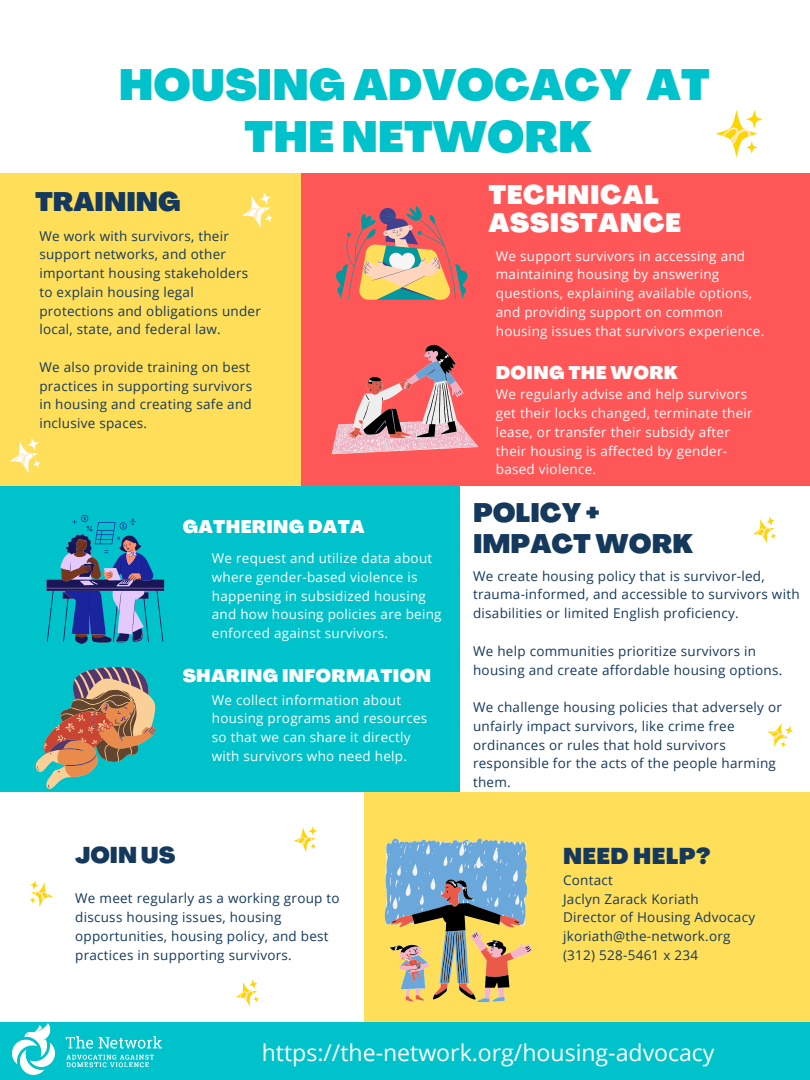
<style>
.page{position:relative;width:810px;height:1080px;background:#fff}
.page>*{position:absolute;margin:0;border:0;box-sizing:border-box;transform-origin:0 0}
.t1{font:900 43px/51.5px "Agrandir";color:#00c2cb;text-align:center}
.t2{font:900 26.31px/31.2px "Agrandir";color:#15395d}
.t3{font:900 26.31px/28.6px "Agrandir";letter-spacing:.02em;color:#fdfdfd}
.t4{font:23.06px "Open Sans";color:#fff}
.t5{font:900 22.44px "Agrandir";letter-spacing:.02em;color:#15395d}
.t6{font:900 17.94px "Agrandir";letter-spacing:.02em;color:#fdfdfd}
.t7{font:13.5px/18.8px "Open Sans";letter-spacing:.02em;color:#15395d}
.t8{font:13.5px/18.8px "Open Sans";letter-spacing:.02em;color:#fdfdfd}
</style>
<div class="page">
<div style="left:0;top:486px;width:459px;height:306px;background:#00c2cb"></div>
<div style="left:0;top:174px;width:301px;height:312px;background:#ffde59"></div>
<div style="left:301px;top:174px;width:509px;height:312px;background:#ff5757"></div>
<div style="left:365px;top:793px;width:445px;height:229px;background:#ffde59"></div>
<svg style="left:715px;top:110px;width:48px;height:48px"></svg>
<div style="left:0;top:1022px;width:810px;height:58px;background:#00c2cb"></div>
<svg style="left:335px;top:206px;width:133px;height:94px"></svg>
<svg style="left:35px;top:667px;width:120px;height:122px"></svg>
<svg style="left:753px;top:516px;width:24px;height:27px"></svg>
<svg style="left:242px;top:192px;width:31px;height:36px"></svg>
<svg style="left:10px;top:438px;width:31px;height:36px"></svg>
<svg style="left:767px;top:723px;width:26px;height:25px"></svg>
<svg style="left:236px;top:979px;width:23px;height:27px"></svg>
<svg style="left:29px;top:880px;width:24px;height:27px"></svg>
<svg style="left:293px;top:826px;width:24px;height:26px"></svg>
<img style="left:12px;top:1023px;width:150px;height:52px">
<svg style="left:47px;top:515px;width:117px;height:129px"></svg>
<svg style="left:332px;top:345px;width:146px;height:109px"></svg>
<svg style="left:385px;top:838px;width:147px;height:164px"></svg>
<h1 class="t1" style="left:119px;top:64px;width:593px">HOUSING ADVOCACY AT<br>THE NETWORK</h1>
<h2 class="t2" style="left:35px;top:189px;width:147px">TRAINING</h2>
<p class="t7" style="left:39px;top:226px;width:223px">We work with survivors, their support networks, and other important housing stakeholders to explain housing legal protections and obligations under local, state, and federal law.</p>
<p class="t7" style="left:39px;top:357px;width:214px">We also provide training on best practices in supporting survivors in housing and creating safe and inclusive spaces.</p>
<h3 class="t6" style="left:183px;top:520px;width:183px">GATHERING DATA</h3>
<p class="t8" style="left:212px;top:548px;width:231px">We request and utilize data about where gender-based violence is happening in subsidized housing and how housing policies are being enforced against survivors.</p>
<h3 class="t6" style="left:183px;top:669px;width:250px">SHARING INFORMATION</h3>
<h3 class="t5" style="left:75px;top:847px;width:102px">JOIN US</h3>
<p class="t8" style="left:212px;top:690px;width:217px">We collect information about housing programs and resources so that we can share it directly with survivors who need help.</p>
<p class="t7" style="left:75px;top:889px;width:266px">We meet regularly as a working group to discuss housing issues, housing opportunities, housing policy, and best practices in supporting survivors.</p>
<h2 class="t3" style="left:488px;top:183px;width:194px">TECHNICAL<br>ASSISTANCE</h2>
<p class="t8" style="left:496px;top:246px;width:270px">We support survivors in accessing and maintaining housing by answering questions, explaining available options, and providing support on common housing issues that survivors experience.</p>
<h3 class="t6" style="left:496px;top:365px;width:184px">DOING THE WORK</h3>
<p class="t8" style="left:496px;top:385px;width:258px">We regularly advise and help survivors get their locks changed, terminate their lease, or transfer their subsidy after their housing is affected by gender&shy;based violence.</p>
<h2 class="t2" style="left:473px;top:499px;width:221px">POLICY +<br>IMPACT WORK</h2>
<p class="t7" style="left:473px;top:566px;width:328px">We create housing policy that is survivor-led, trauma-informed, and accessible to survivors with disabilities or limited English proficiency.</p>
<p class="t7" style="left:473px;top:641px;width:311px">We help communities prioritize survivors in housing and create affordable housing options.</p>
<p class="t7" style="left:473px;top:697px;width:310px">We challenge housing policies that adversely or unfairly impact survivors, like crime free ordinances or rules that hold survivors responsible for the acts of the people harming them.</p>
<h3 class="t5" style="left:563px;top:847px;width:149px">NEED HELP?</h3>
<p class="t7" style="left:563px;top:870px;width:194px">Contact<br>Jaclyn Zarack Koriath<br>Director of Housing Advocacy jkoriath@the-network.org (312) 528-5461 x 234</p>
<h3 class="t4" style="left:262px;top:1036px;width:454px">https://the-network.org/housing-advocacy</h3>
</div>
